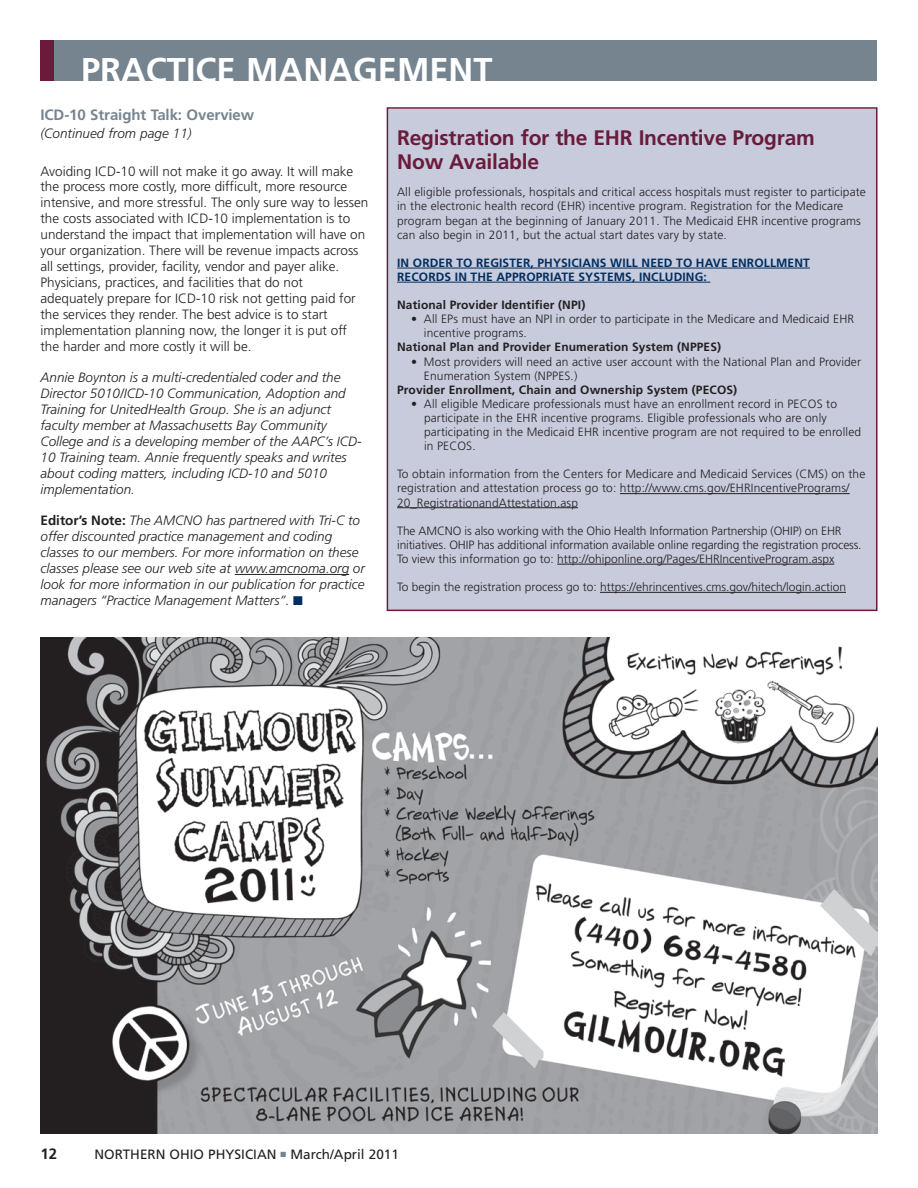
<style>
.page{position:relative;width:918px;height:1188px;background:#fff}
.page>*{position:absolute;margin:0;border:0;box-sizing:border-box;transform-origin:0 0}
.t1{font:700 34.35px "Frutiger";color:#fff}
.t2{font:700 21px/24px "Frutiger";letter-spacing:-.01em;color:#6b1a3b}
.t3{font:700 15px "Frutiger";letter-spacing:-.005em;color:#76848f}
.t4{font:700 15px "Frutiger";color:#231f20}
.t5{font:italic 300 13.5px/15.9px "Frutiger";color:#231f20}
.t6{font:300 13.5px/15.9px "Frutiger";color:#231f20}
.t7{font:13.5px "Frutiger";color:#231f20}
.t8{font:300 12px/14.1px "Frutiger";letter-spacing:.01em;color:#231f20}
.t9{font:300 12px/14.1px "Frutiger";letter-spacing:-.01em;color:#231f20}
.t10{font:700 12px "Frutiger";letter-spacing:.01em;color:#231f20}
.t11{font:700 12px/14.1px "Frutiger";letter-spacing:.01em;color:#002e60}
.s1{font-weight:700;font-style:normal}
.s2{color:#002e60}
.s3{color:#76848f}
</style>
<div class="page">
<div style="left:40px;top:40px;width:838px;height:41px;background:#76848f"></div>
<div style="left:40px;top:40px;width:14px;height:41px;background:#6b1a3b"></div>
<hr style="left:235px;top:574px;width:114px;height:1px;background:#231f20">
<img style="left:41px;top:638px;width:837px;height:496px">
<div style="left:388px;top:109px;width:488px;height:501px;background:#c7cbdc"></div>
<div style="left:387px;top:107px;width:491px;height:504px;border:2px solid #6b1a3b"></div>
<hr style="left:397px;top:268px;width:413px;height:1px;background:#002e60">
<hr style="left:397px;top:282px;width:313px;height:1px;background:#002e60">
<hr style="left:620px;top:493px;width:230px;height:1px;background:#231f20">
<hr style="left:397px;top:507px;width:181px;height:1px;background:#231f20">
<hr style="left:557px;top:564px;width:277px;height:1px;background:#231f20">
<hr style="left:600px;top:592px;width:246px;height:1px;background:#231f20">
<h1 class="t1" style="left:81px;top:56px;width:413px">PRACTICE MANAGEMENT</h1>
<p class="t3" style="left:40px;top:108px;width:215px">ICD-10 Straight Talk: Overview</p>
<p class="t5" style="left:40px;top:126px;width:153px">(Continued from page 11)</p>
<h2 class="t2" style="left:397px;top:127px;width:419px">Registration for the EHR Incentive Program<br>Now Available</h2>
<p class="t8" style="left:397px;top:186px;width:470px">All eligible professionals, hospitals and critical access hospitals must register to participate in the electronic health record (EHR) incentive program. Registration for the Medicare program began at the beginning of January 2011. The Medicaid EHR incentive programs can also begin in 2011, but the actual start dates vary by state.</p>
<p class="t11" style="left:397px;top:257px;width:414px">IN ORDER TO REGISTER, PHYSICIANS WILL NEED TO HAVE ENROLLMENT<br>RECORDS IN THE APPROPRIATE SYSTEMS, INCLUDING:</p>
<p class="t10" style="left:397px;top:300px;width:190px">National Provider Identifier (NPI)</p>
<p class="t8" style="left:424px;top:313px;width:432px;text-indent:-13px">• All EPs must have an NPI in order to participate in the Medicare and Medicaid EHR incentive programs.</p>
<p class="t10" style="left:397px;top:342px;width:326px">National Plan and Provider Enumeration System (NPPES)</p>
<p class="t8" style="left:424px;top:355px;width:439px;text-indent:-13px">• Most providers will need an active user account with the National Plan and Provider<br>Enumeration System (NPPES.)</p>
<p class="t10" style="left:397px;top:385px;width:342px">Provider Enrollment, Chain and Ownership System (PECOS)</p>
<p class="t8" style="left:424px;top:398px;width:439px;text-indent:-13px">• All eligible Medicare professionals must have an enrollment record in PECOS to participate in the EHR incentive programs. Eligible professionals who are only participating in the Medicaid EHR incentive program are not required to be enrolled in PECOS.</p>
<p class="t8" style="left:397px;top:468px;width:470px">To obtain information from the Centers for Medicare and Medicaid Services (CMS) on the registration and attestation process go to: http://www.cms.gov/EHRIncentivePrograms/<br>20_RegistrationandAttestation.asp</p>
<p class="t9" style="left:397px;top:524px;width:466px">The AMCNO is also working with the Ohio Health Information Partnership (OHIP) on EHR initiatives. OHIP has additional information available online regarding the registration process.<br>To view this information go to: http://ohiponline.org/Pages/EHRIncentiveProgram.aspx</p>
<p class="t8" style="left:397px;top:581px;width:450px">To begin the registration process go to: https://ehrincentives.cms.gov/hitech/login.action</p>
<p class="t6" style="left:40px;top:164px;width:329px">Avoiding ICD-10 will not make it go away. It will make the process more costly, more difficult, more resource intensive, and more stressful. The only sure way to lessen the costs associated with ICD-10 implementation is to understand the impact that implementation will have on your organization. There will be revenue impacts across all settings, provider, facility, vendor and payer alike.<br>Physicians, practices, and facilities that do not adequately prepare for ICD-10 risk not getting paid for the services they render. The best advice is to start implementation planning now, the longer it is put off the harder and more costly it will be.</p>
<p class="t5" style="left:40px;top:371px;width:323px">Annie Boynton is a multi-credentialed coder and the Director 5010/ICD-10 Communication, Adoption and Training for UnitedHealth Group. She is an adjunct faculty member at Massachusetts Bay Community College and is a developing member of the AAPC’s ICD-10 Training team. Annie frequently speaks and writes about coding matters, including ICD-10 and 5010 implementation.</p>
<p class="t5" style="left:40px;top:514px;width:326px"><span class="s1">Editor’s Note:</span> The AMCNO has partnered with Tri-C to offer discounted practice management and coding classes to our members. For more information on these classes please see our web site at www.amcnoma.org or look for more information in our publication for practice managers “Practice Management Matters”. <span class="s2">■</span></p>
<p class="t4" style="left:40px;top:1148px;width:18px">12</p>
<p class="t7" style="left:94px;top:1149px;width:306px">NORTHERN OHIO PHYSICIAN <span class="s3">■</span> March/April 2011</p>
</div>
